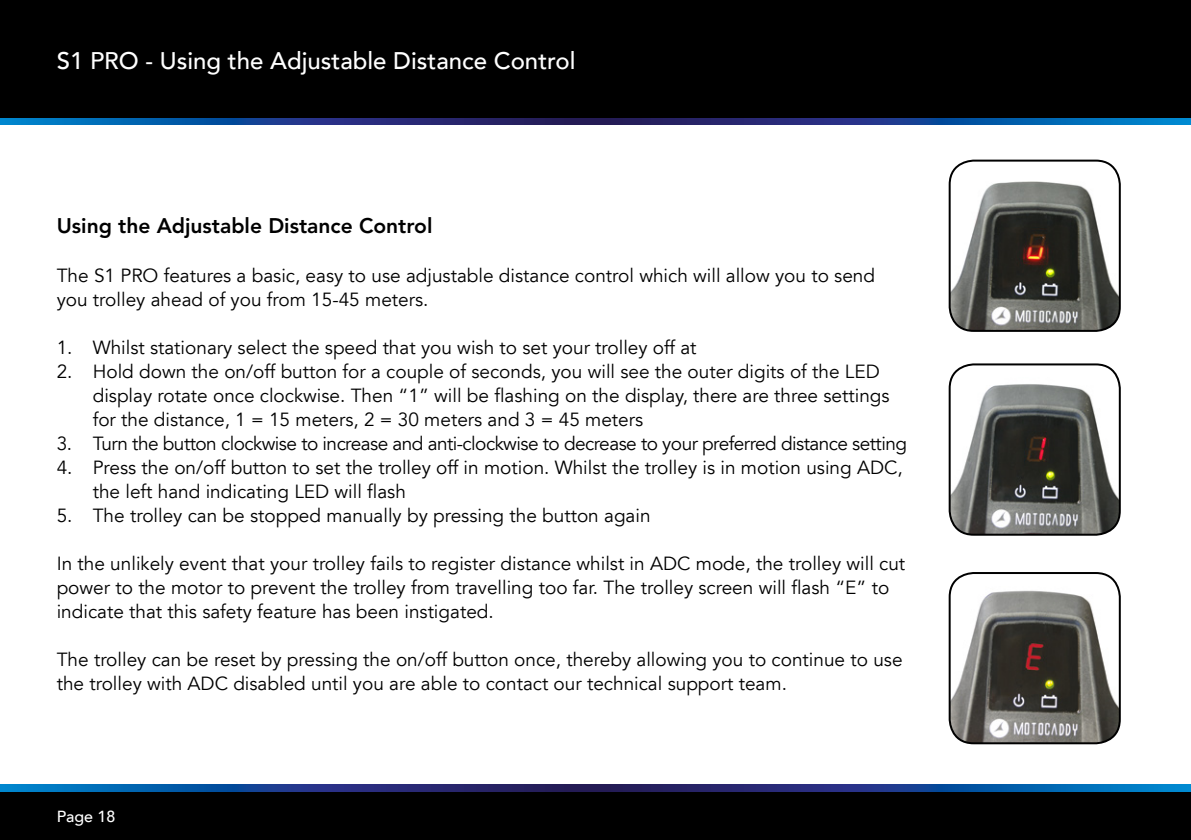
<style>
.page{position:relative;width:1191px;height:840px;background:#fff}
.page>*{position:absolute;margin:0;border:0;box-sizing:border-box;transform-origin:0 0}
.t1{font:500 24px "Avenir LT";color:#fff}
.t2{font:800 21px "Avenir LT Std";color:#000}
.t3{font:19px/24px "Avenir LT";color:#000}
.t4{font:19px "Avenir LT";letter-spacing:-.03em;color:#000}
.t5{font:500 16px "Avenir LT";color:#fff}
</style>
<div class="page">
<div style="left:0;top:790px;width:1191px;height:49px;background:#000"></div>
<div style="left:0;top:0;width:1191px;height:118px;background:#000"></div>
<svg style="left:0;top:118px;width:1191px;height:6px;background:#15448f"></svg>
<svg style="left:0;top:784px;width:1191px;height:6px;background:#15448f"></svg>
<img style="left:951px;top:160px;width:168px;height:171px">
<div style="left:948px;top:159px;width:172px;height:173px;border:2px solid #000;border-radius:24px"></div>
<img style="left:951px;top:364px;width:168px;height:170px">
<div style="left:948px;top:363px;width:172px;height:172px;border:2px solid #000;border-radius:24px"></div>
<img style="left:951px;top:574px;width:168px;height:168px">
<div style="left:948px;top:571px;width:172px;height:172px;border:2px solid #000;border-radius:24px"></div>
<p class="t1" style="left:57px;top:47px;width:520px">S1 PRO - Using the Adjustable Distance Control</p>
<p class="t2" style="left:57px;top:213px;width:377px">Using the Adjustable Distance Control</p>
<p class="t3" style="left:57px;top:263px;width:820px">The S1 PRO features a basic, easy to use adjustable distance control which will allow you to send you trolley ahead of you from 15-45 meters.</p>
<p class="t3" style="left:57px;top:335px;width:641px">1. Whilst stationary select the speed that you wish to set your trolley off at</p>
<p class="t3" style="left:93px;top:359px;width:798px;text-indent:-36px">2. Hold down the on/off button for a couple of seconds, you will see the outer digits of the LED display rotate once clockwise. Then “1” will be flashing on the display, there are three settings for the distance, 1 = 15 meters, 2 = 30 meters and 3 = 45 meters</p>
<p class="t4" style="left:57px;top:432px;width:852px">3. Turn the button clockwise to increase and anti-clockwise to decrease to your preferred distance setting</p>
<p class="t3" style="left:93px;top:455px;width:811px;text-indent:-36px">4. Press the on/off button to set the trolley off in motion. Whilst the trolley is in motion using ADC, the left hand indicating LED will flash</p>
<p class="t3" style="left:57px;top:503px;width:595px">5. The trolley can be stopped manually by pressing the button again</p>
<p class="t3" style="left:57px;top:551px;width:850px">In the unlikely event that your trolley fails to register distance whilst in ADC mode, the trolley will cut power to the motor to prevent the trolley from travelling too far. The trolley screen will flash “E” to indicate that this safety feature has been instigated.</p>
<p class="t3" style="left:57px;top:647px;width:847px">The trolley can be reset by pressing the on/off button once, thereby allowing you to continue to use the trolley with ADC disabled until you are able to contact our technical support team.</p>
<p class="t5" style="left:57px;top:806px;width:60px">Page 18</p>
</div>
